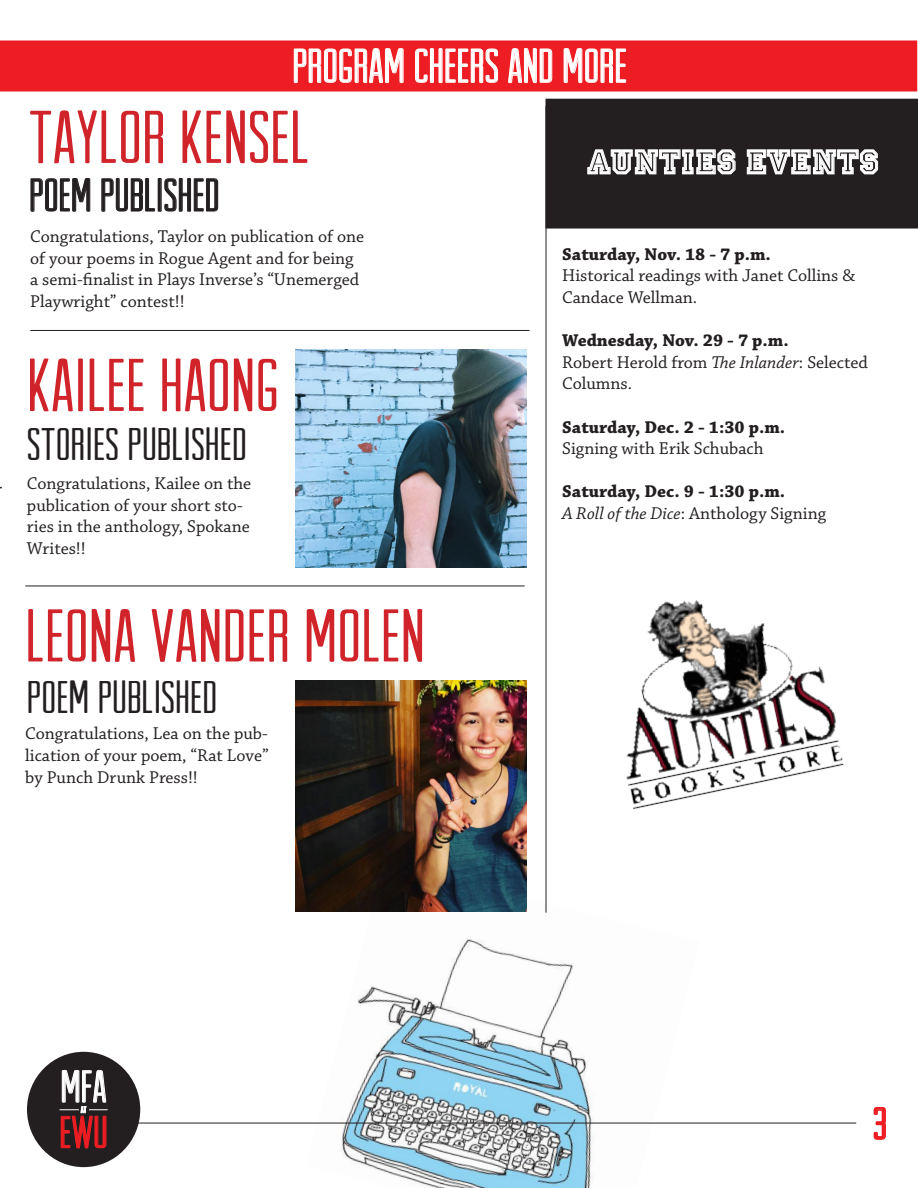
<style>
.page{position:relative;width:918px;height:1188px;background:#fff}
.page>*{position:absolute;margin:0;border:0;box-sizing:border-box;transform-origin:0 0}
.t1{font:75px "Arvil Sans";color:#d1232a}
.t2{font:48px "Arvil Sans";color:#fff}
.t3{font:46.5px "Arvil Sans";color:#231f20}
.t4{font:45.15px "Arvil Sans";color:#fff}
.t5{font:45.15px "Arvil Sans";color:#ee1d23}
.t6{font:45px "Arvil Sans";color:#ee1d23}
.t7{font:36px "Princetown D";color:#fff}
.t8{font:18px/21.6px "Chaparral Pro";color:#231f20}
.t9{font:700 18px "Chaparral Pro";color:#231f20}
.s1{font-style:italic}
</style>
<div class="page">
<img style="left:306px;top:862px;width:393px;height:326px">
<div style="left:546px;top:99px;width:372px;height:129px;background:#231f20"></div>
<hr style="left:50px;top:1123px;width:806px;height:1px;background:#231f20">
<svg style="left:873px;top:1107px;width:13px;height:33px"></svg>
<div style="left:27px;top:1052px;width:113px;height:115px;background:#231f20;border-radius:50%"></div>
<hr style="left:60px;top:1110px;width:48px;height:1px;background:#fff">
<svg style="left:61px;top:1069px;width:45px;height:80px"></svg>
<div style="left:0;top:40px;width:917px;height:52px;background:#ee1d23"></div>
<svg style="left:294px;top:48px;width:110px;height:35px"></svg>
<svg style="left:415px;top:48px;width:83px;height:35px"></svg>
<svg style="left:508px;top:48px;width:45px;height:35px"></svg>
<svg style="left:563px;top:48px;width:63px;height:35px"></svg>
<hr style="left:546px;top:106px;width:1px;height:807px;background:#231f20">
<svg style="left:30px;top:178px;width:61px;height:34px"></svg>
<svg style="left:101px;top:178px;width:117px;height:34px"></svg>
<hr style="left:30px;top:330px;width:500px;height:1px;background:#231f20">
<svg style="left:587px;top:149px;width:149px;height:26px;background:#797777"></svg>
<svg style="left:747px;top:149px;width:131px;height:26px;background:#7b7979"></svg>
<img style="left:626px;top:600px;width:218px;height:210px">
<hr style="left:25px;top:586px;width:500px;height:1px;background:#231f20">
<img style="left:296px;top:349px;width:231px;height:219px">
<img style="left:296px;top:680px;width:231px;height:231px">
<p class="t2" style="left:292px;top:39px;width:336px">PROGRAM CHEERS AND MORE</p>
<p class="t1" style="left:29px;top:96px;width:282px">TAYLOR KENSEL</p>
<p class="t3" style="left:29px;top:169px;width:192px">POEM PUBLISHED</p>
<p class="t8" style="left:30px;top:226px;width:336px">Congratulations, Taylor on publication of one of your poems in Rogue Agent and for being a semi-finalist in Plays Inverse’s “Unemerged Playwright” contest!!</p>
<p class="t1" style="left:27px;top:344px;width:254px">KAILEE HAONG</p>
<p class="t3" style="left:27px;top:419px;width:222px">STORIES PUBLISHED</p>
<p class="t8" style="left:27px;top:473px;width:226px">Congratulations, Kailee on the publication of your short sto&shy;ries in the anthology, Spokane<br>Writes!!</p>
<p class="t1" style="left:25px;top:594px;width:401px">LEONA VANDER MOLEN</p>
<p class="t3" style="left:27px;top:671px;width:192px">POEM PUBLISHED</p>
<p class="t8" style="left:25px;top:724px;width:245px;text-align:justify">Congratulations, Lea on the pub&shy;lication of your poem, “Rat Love” by Punch Drunk Press!!</p>
<p class="t4" style="left:61px;top:1062px;width:48px">MFA</p>
<p class="t5" style="left:59px;top:1107px;width:50px">EWU</p>
<p class="t7" style="left:588px;top:141px;width:293px">AUNTIES EVENTS</p>
<p class="t9" style="left:562px;top:244px;width:210px">Saturday, Nov. 18 - 7 p.m.</p>
<p class="t8" style="left:562px;top:266px;width:294px">Historical readings with Janet Collins &amp;<br>Candace Wellman.</p>
<p class="t9" style="left:562px;top:330px;width:228px">Wednesday, Nov. 29 - 7 p.m.</p>
<p class="t8" style="left:562px;top:352px;width:307px">Robert Herold from <span class="s1">The Inlander</span>: Selected<br>Columns.</p>
<p class="t9" style="left:562px;top:416px;width:225px">Saturday, Dec. 2 - 1:30 p.m.</p>
<p class="t8" style="left:562px;top:438px;width:203px">Signing with Erik Schubach</p>
<p class="t9" style="left:562px;top:481px;width:225px">Saturday, Dec. 9 - 1:30 p.m.</p>
<p class="t8" style="left:562px;top:503px;width:265px"><span class="s1">A Roll of the Dice</span>: Anthology Signing</p>
<p class="t6" style="left:873px;top:1099px;width:15px">3</p>
</div>
